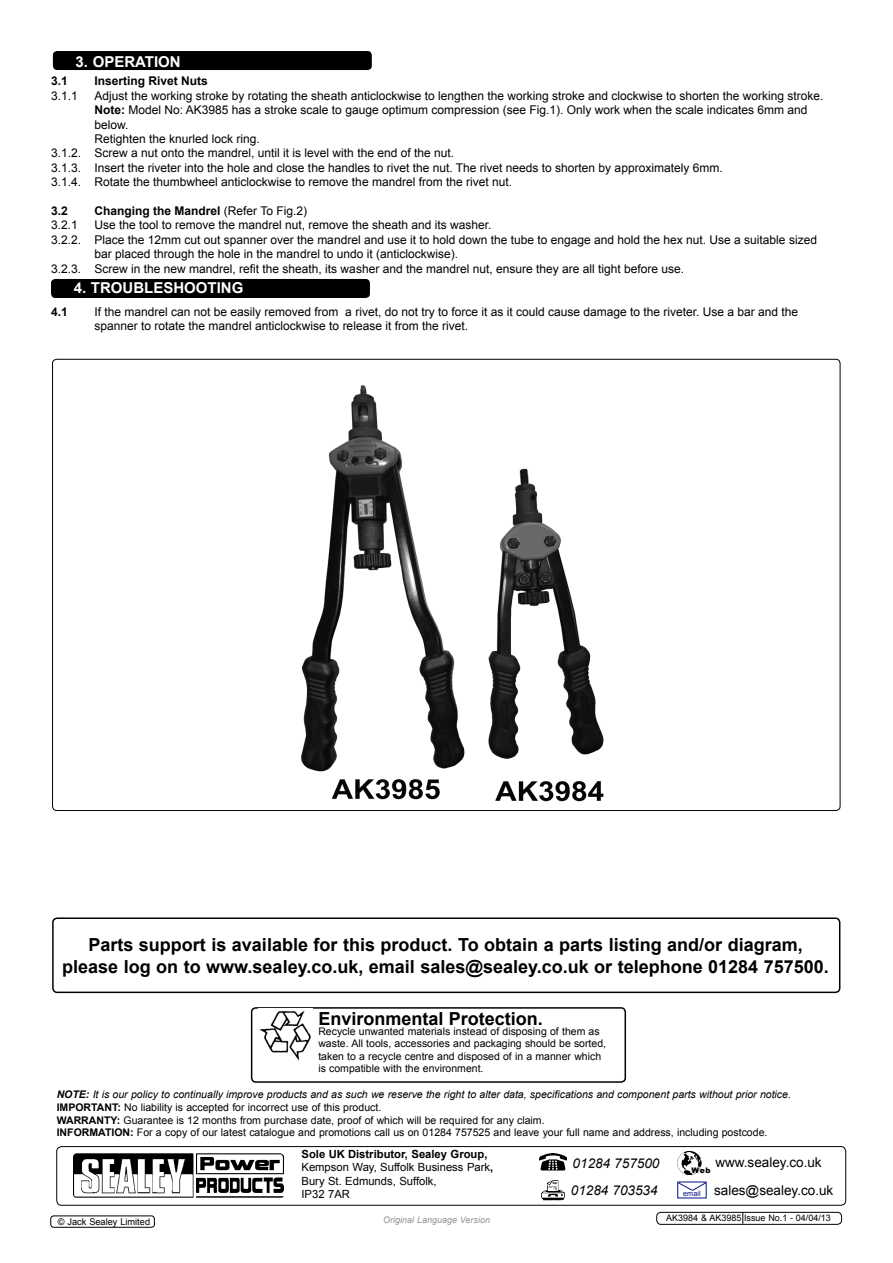
<style>
.page{position:relative;width:893px;height:1263px;background:#fff}
.page>*{position:absolute;margin:0;border:0;box-sizing:border-box;transform-origin:0 0}
.t1{font:700 18px/21.6px "Arial";color:#000;text-align:center}
.t2{font:700 15px "Arial";color:#fff}
.t3{font:13.5px "Arial";color:#000}
.t4{font:italic 13.5px/27.8px "Arial";color:#000}
.t5{font:12px/14.4px "Arial";color:#000}
.t6{font:700 12px "Arial";color:#000}
.t7{font:11.25px/13.5px "Arial";color:#000}
.t8{font:10.5px/12.6px "Arial";color:#000}
.t9{font:9.3px "Arial";color:#000}
.t10{font:9px "Arial";color:#000}
.t11{font:italic 9px "Arial";color:#939598}
.t12{font:900 7.65px "Arial";color:#000}
.t13{font:7.35px "Arial";color:#001381}
.s1{font-weight:700}
.s2{font-weight:400}
.s3{font-weight:700;font-style:italic}
.s4{font-style:italic}
</style>
<div class="page">
<div style="left:56px;top:1146px;width:790px;height:59px;border:1px solid #000;border-radius:5px"></div>
<img style="left:541px;top:1180px;width:24px;height:20px">
<img style="left:538px;top:1153px;width:28px;height:18px">
<img style="left:676px;top:1150px;width:27px;height:26px;border-radius:13px">
<svg style="left:677px;top:1181px;width:30px;height:10px"></svg>
<div style="left:50px;top:1215px;width:105px;height:12px;border:1px solid #000;border-radius:3px"></div>
<div style="left:251px;top:1007px;width:375px;height:76px;border:2px solid #000;border-radius:4px"></div>
<img style="left:258px;top:1009px;width:55px;height:52px">
<div style="left:51px;top:279px;width:319px;height:19px;background:#000;border-radius:4px"></div>
<div style="left:53px;top:51px;width:319px;height:19px;background:#000;border-radius:4px"></div>
<img style="left:301px;top:385px;width:303px;height:417px">
<div style="left:656px;top:1212px;width:186px;height:13px;border:1px solid #000;border-radius:4px"></div>
<img style="left:73px;top:1153px;width:211px;height:45px">
<div style="left:52px;top:917px;width:788px;height:76px;border:2px solid #000;border-radius:4px"></div>
<p class="t2" style="left:76px;top:52px;width:107px">3. OPERATION</p>
<p class="t6" style="left:51px;top:73px;width:18px">3.1</p>
<p class="t6" style="left:95px;top:73px;width:115px">Inserting Rivet Nuts</p>
<p class="t5" style="left:51px;top:89px;width:28px">3.1.1</p>
<p class="t5" style="left:95px;top:89px;width:730px">Adjust the working stroke by rotating the sheath anticlockwise to lengthen the working stroke and clockwise to shorten the working stroke.</p>
<p class="t5" style="left:95px;top:103px;width:714px"><span class="s1">Note:</span> Model No: AK3985 has a stroke scale to gauge optimum compression (see Fig.1). Only work when the scale indicates 6mm and</p>
<p class="t5" style="left:95px;top:117px;width:36px">below.</p>
<p class="t5" style="left:95px;top:132px;width:167px">Retighten the knurled lock ring.</p>
<p class="t5" style="left:51px;top:146px;width:405px">3.1.2. Screw a nut onto the mandrel, until it is level with the end of the nut.</p>
<p class="t5" style="left:51px;top:161px;width:673px">3.1.3. Insert the riveter into the hole and close the handles to rivet the nut. The rivet needs to shorten by approximately 6mm.</p>
<p class="t5" style="left:51px;top:175px;width:463px">3.1.4. Rotate the thumbwheel anticlockwise to remove the mandrel from the rivet nut.</p>
<p class="t6" style="left:51px;top:203px;width:18px">3.2</p>
<p class="t6" style="left:95px;top:203px;width:214px">Changing the Mandrel <span class="s2">(Refer To Fig.2)</span></p>
<p class="t5" style="left:51px;top:218px;width:28px">3.2.1</p>
<p class="t5" style="left:95px;top:218px;width:398px">Use the tool to remove the mandrel nut, remove the sheath and its washer.</p>
<p class="t5" style="left:51px;top:233px;width:767px">3.2.2. Place the 12mm cut out spanner over the mandrel and use it to hold down the tube to engage and hold the hex nut. Use a suitable sized</p>
<p class="t5" style="left:95px;top:247px;width:365px">bar placed through the hole in the mandrel to undo it (anticlockwise).</p>
<p class="t5" style="left:51px;top:261px;width:635px">3.2.3. Screw in the new mandrel, refit the sheath, its washer and the mandrel nut, ensure they are all tight before use.</p>
<p class="t6" style="left:51px;top:304px;width:18px">4.1</p>
<p class="t5" style="left:95px;top:305px;width:705px">If the mandrel can not be easily removed from a rivet, do not try to force it as it could cause damage to the riveter. Use a bar and the spanner to rotate the mandrel anticlockwise to release it from the rivet.</p>
<p class="t2" style="left:74px;top:278px;width:171px">4. TROUBLESHOOTING</p>
<h1 class="t1" style="left:62px;top:934px;width:768px">Parts support is available for this product. To obtain a parts listing and/or diagram, please log on to www.sealey.co.uk, email sales@sealey.co.uk or telephone 01284 757500.</h1>
<h1 class="t1" style="left:318px;top:1008px;width:226px">Environmental Protection.</h1>
<p class="t8" style="left:318px;top:1025px;width:289px">Recycle unwanted materials instead of disposing of them as waste. All tools, accessories and packaging should be sorted, taken to a recycle centre and disposed of in a manner which is compatible with the environment.</p>
<p class="t8" style="left:57px;top:1088px;width:736px"><span class="s3">NOTE:</span> <span class="s4">It is our policy to continually improve products and as such we reserve the right to alter data, specifications and component parts without prior notice.<br></span><span class="s1">IMPORTANT:</span> No liability is accepted for incorrect use of this product.<br><span class="s1">WARRANTY:</span> Guarantee is 12 months from purchase date, proof of which will be required for any claim.<br><span class="s1">INFORMATION:</span> For a copy of our latest catalogue and promotions call us on 01284 757525 and leave your full name and address, including postcode.</p>
<p class="t4" style="left:571px;top:1149px;width:90px">01284 757500<br>01284 703534</p>
<p class="t7" style="left:301px;top:1147px;width:193px"><span class="s1">Sole UK Distributor, Sealey Group,<br></span>Kempson Way, Suffolk Business Park<span class="s1">,<br></span>Bury St. Edmunds, Suffolk,<br>IP32 7AR</p>
<p class="t3" style="left:715px;top:1153px;width:108px">www.sealey.co.uk</p>
<p class="t12" style="left:691px;top:1164px;width:21px">Web</p>
<p class="t13" style="left:683px;top:1189px;width:19px">email</p>
<p class="t3" style="left:714px;top:1181px;width:121px">sales@sealey.co.uk</p>
<p class="t9" style="left:58px;top:1215px;width:94px">© Jack Sealey Limited</p>
<p class="t11" style="left:383px;top:1214px;width:108px">Original Language Version</p>
<p class="t10" style="left:666px;top:1212px;width:166px">AK3984 &amp; AK3985 Issue No.1 - 04/04/13</p>
</div>
